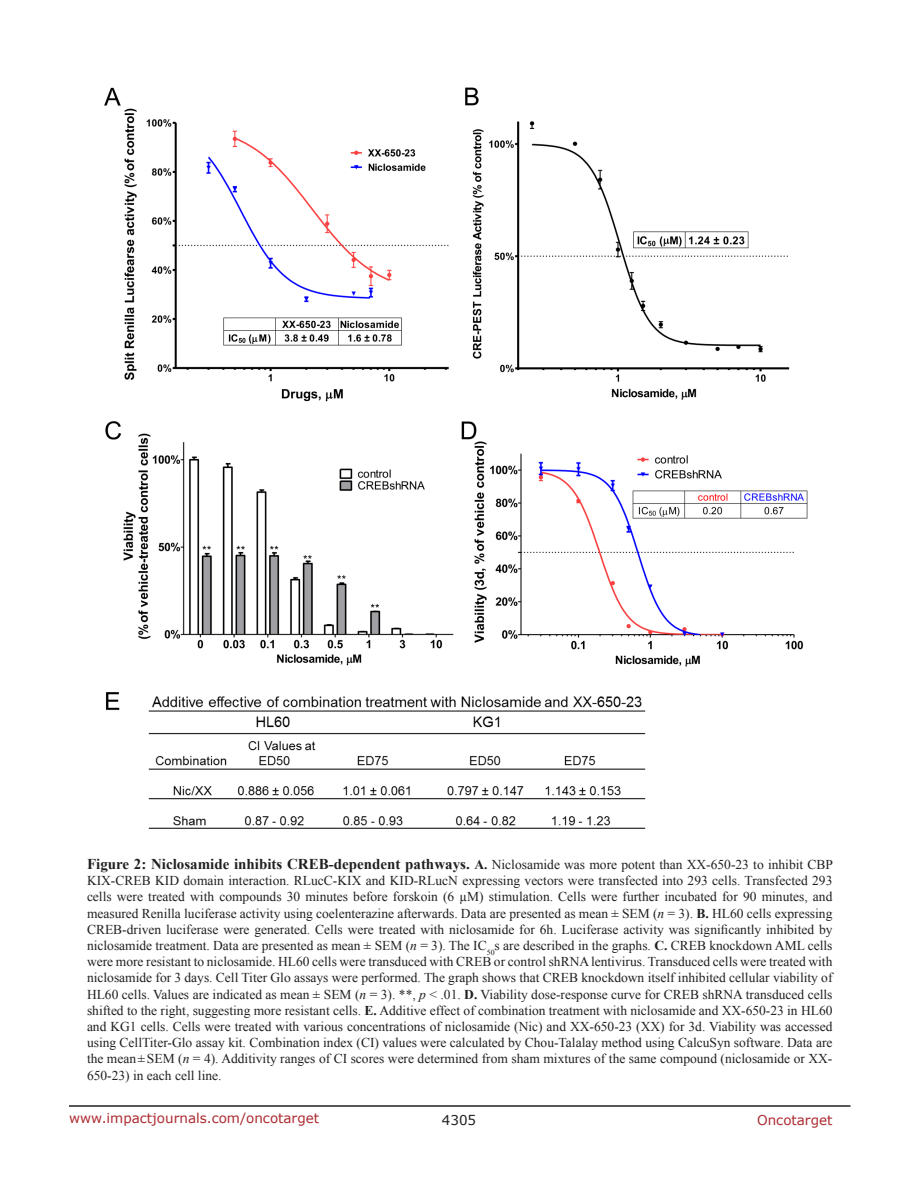
<style>
.page{position:relative;width:918px;height:1188px;background:#fff}
.page>*{position:absolute;margin:0;border:0;box-sizing:border-box;transform-origin:0 0}
.FigureText{font:700 15px "Times New Roman";color:#221f22}
.FigureText-2{font:13.5px/16.2px "Times New Roman";color:#221f22;text-align:justify}
.t1{font:13.5px "Verdana";color:#ac2b31}
.t2{font:13.5px "Verdana";color:#221f22}
.s1{font-size:13.5px}
.s2{font-weight:400;font-size:13.5px}
.s3{font-style:italic}
.s4{font-weight:700}
</style>
<div class="page">
<hr style="left:69px;top:1105px;width:781px;height:2px;background:#231f20">
<img style="left:104px;top:87px;width:704px;height:742px">
<p class="FigureText" style="left:87px;top:854px;width:747px">Figure 2: Niclosamide inhibits CREB-dependent pathways. <span class="s1">A.</span> <span class="s2">Niclosamide was more potent than XX-650-23 to inhibit CBP</span></p>
<p class="FigureText-2" style="left:87px;top:872px;width:747px">KIX-CREB KID domain interaction. RLucC-KIX and KID-RLucN expressing vectors were transfected into 293 cells. Transfected 293 cells were treated with compounds 30 minutes before forskoin (6 µM) stimulation. Cells were further incubated for 90 minutes, and measured Renilla luciferase activity using coelenterazine afterwards. Data are presented as mean ± SEM (<span class="s3">n</span> = 3). <span class="s4">B.</span> HL60 cells expressing CREB-driven luciferase were generated. Cells were treated with niclosamide for 6h. Luciferase activity was significantly inhibited by niclosamide treatment. Data are presented as mean ± SEM (<span class="s3">n</span> = 3). The IC<sub>50</sub>s are described in the graphs. <span class="s4">C.</span> CREB knockdown AML cells were more resistant to niclosamide. HL60 cells were transduced with CREB or control shRNA lentivirus. Transduced cells were treated with niclosamide for 3 days. Cell Titer Glo assays were performed. The graph shows that CREB knockdown itself inhibited cellular viability of HL60 cells. Values are indicated as mean ± SEM (<span class="s3">n</span> = 3). **, <span class="s3">p</span> &lt; .01. <span class="s4">D.</span> Viability dose-response curve for CREB shRNA transduced cells shifted to the right, suggesting more resistant cells. <span class="s4">E.</span> Additive effect of combination treatment with niclosamide and XX-650-23 in HL60 and KG1 cells. Cells were treated with various concentrations of niclosamide (Nic) and XX-650-23 (XX) for 3d. Viability was accessed using CellTiter-Glo assay kit. Combination index (CI) values were calculated by Chou-Talalay method using CalcuSyn software. Data are the mean±SEM (<span class="s3">n</span> = 4). Additivity ranges of CI scores were determined from sham mixtures of the same compound (niclosamide or XX-650-23) in each cell line.</p>
<p class="t1" style="left:69px;top:1109px;width:252px">www.impactjournals.com/oncotarget</p>
<p class="t2" style="left:442px;top:1111px;width:36px">4305</p>
<p class="t1" style="left:757px;top:1111px;width:77px">Oncotarget</p>
</div>
